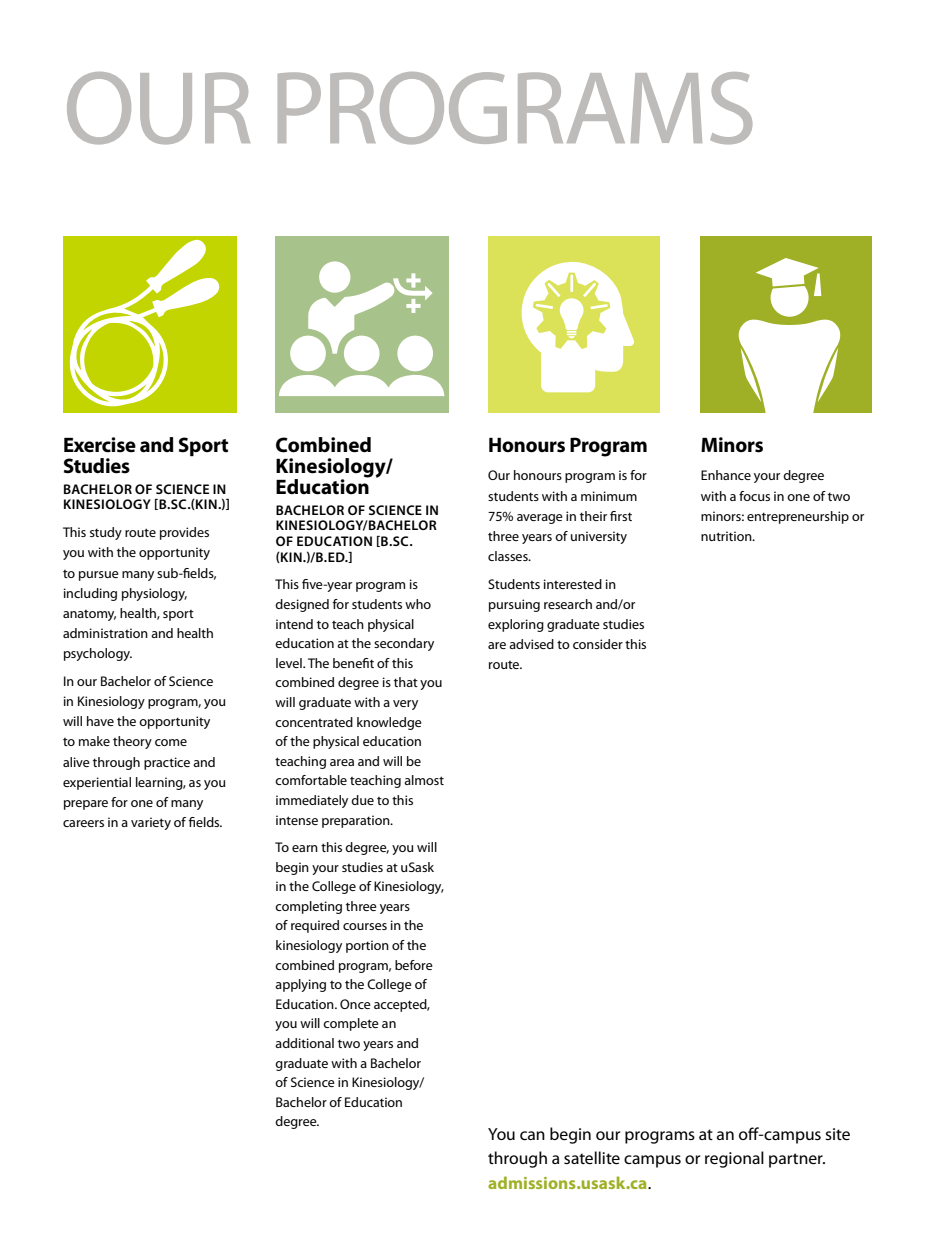
<style>
.page{position:relative;width:945px;height:1260px;background:#fff}
.page>*{position:absolute;margin:0;border:0;box-sizing:border-box;transform-origin:0 0}
.t1{font:105px "Myriad Pro";letter-spacing:-.03em;color:#bebcba}
.t2{font:700 21px/21px "Myriad Pro";letter-spacing:-.01em;color:#000}
.t3{font:17.5px/24.5px "Myriad Pro";color:#000}
.t4{font:14px/19.6px "Myriad Pro";color:#000}
.t5{font:600 14px/15.8px "Myriad Pro";letter-spacing:.035em;color:#000}
.s1{font-weight:700;color:#9fb026}
</style>
<div class="page">
<div style="left:63px;top:236px;width:173px;height:177px;background:#c2d500"></div>
<div style="left:276px;top:236px;width:173px;height:177px;background:#a8c28b"></div>
<div style="left:488px;top:236px;width:171px;height:177px;background:#dbe257"></div>
<div style="left:701px;top:236px;width:171px;height:177px;background:#9fb026"></div>
<svg style="left:69px;top:239px;width:151px;height:168px"></svg>
<svg style="left:279px;top:374px;width:165px;height:22px"></svg>
<div style="left:290px;top:336px;width:36px;height:35px;background:#fff;border-radius:50%"></div>
<div style="left:344px;top:336px;width:36px;height:35px;background:#fff;border-radius:50%"></div>
<div style="left:397px;top:336px;width:36px;height:35px;background:#fff;border-radius:50%"></div>
<div style="left:319px;top:261px;width:31px;height:32px;background:#fff;border-radius:50%"></div>
<svg style="left:308px;top:273px;width:125px;height:81px"></svg>
<svg style="left:522px;top:262px;width:112px;height:130px"></svg>
<svg style="left:738px;top:258px;width:103px;height:155px"></svg>
<h1 class="t1" style="left:63px;top:44px;width:696px">OUR PROGRAMS</h1>
<h2 class="t2" style="left:63px;top:434px;width:167px">Exercise and Sport<br>Studies</h2>
<p class="t5" style="left:63px;top:481px;width:168px">BACHELOR OF SCIENCE IN<br>KINESIOLOGY [B.SC.(KIN.)]</p>
<p class="t4" style="left:63px;top:522px;width:155px;line-height:20.1px">This study route provides you with the opportunity to pursue many sub-fields, including physiology, anatomy, health, sport administration and health psychology.</p>
<p class="t4" style="left:63px;top:671px;width:165px;line-height:20.1px">In our Bachelor of Science in Kinesiology program, you will have the opportunity to make theory come<br>alive through practice and experiential learning, as you prepare for one of many careers in a variety of fields.</p>
<h2 class="t2" style="left:276px;top:434px;width:119px">Combined<br>Kinesiology/<br>Education</h2>
<p class="t5" style="left:276px;top:502px;width:165px">BACHELOR OF SCIENCE IN<br>KINESIOLOGY/BACHELOR<br>OF EDUCATION [B.SC. (KIN.)/B.ED.]</p>
<p class="t4" style="left:276px;top:575px;width:170px">This five-year program is designed for students who intend to teach physical education at the secondary level. The benefit of this combined degree is that you will graduate with a very concentrated knowledge<br>of the physical education teaching area and will be comfortable teaching almost immediately due to this intense preparation.</p>
<p class="t4" style="left:276px;top:837px;width:170px">To earn this degree, you will begin your studies at uSask in the College of Kinesiology, completing three years<br>of required courses in the kinesiology portion of the combined program, before applying to the College of<br>Education. Once accepted, you will complete an additional two years and graduate with a Bachelor<br>of Science in Kinesiology/<br>Bachelor of Education degree.</p>
<h2 class="t2" style="left:488px;top:434px;width:161px">Honours Program</h2>
<p class="t4" style="left:488px;top:465px;width:160px;line-height:20.1px">Our honours program is for students with a minimum<br>75% average in their first three years of university classes.</p>
<p class="t4" style="left:488px;top:574px;width:160px;line-height:20.1px">Students interested in pursuing research and/or exploring graduate studies are advised to consider this route.</p>
<h2 class="t2" style="left:701px;top:434px;width:64px">Minors</h2>
<p class="t4" style="left:701px;top:465px;width:165px;line-height:20.1px">Enhance your degree<br>with a focus in one of two minors: entrepreneurship or nutrition.</p>
<p class="t3" style="left:488px;top:1121px;width:364px">You can begin our programs at an off-campus site through a satellite campus or regional partner. <span class="s1">admissions.usask.ca</span>.</p>
</div>
